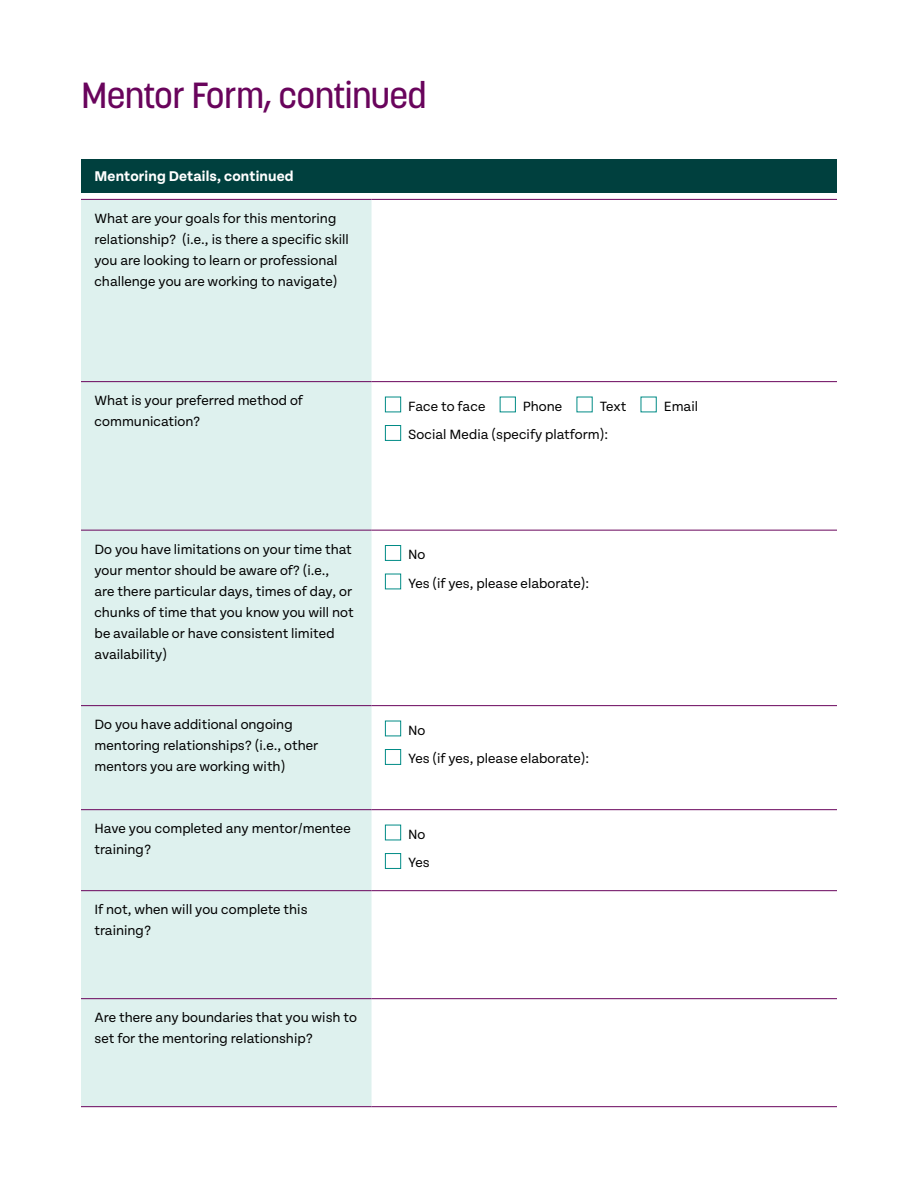
<style>
.page{position:relative;width:918px;height:1188px;background:#fff}
.page>*{position:absolute;margin:0;border:0;box-sizing:border-box;transform-origin:0 0}
.t1{font:500 36px "Korolev";letter-spacing:-.02em;color:#69045c}
.t2{font:700 15px "Tenon";letter-spacing:.01em;color:#fff}
.t3{font:14.25px/21px "Tenon";color:#000}
</style>
<div class="page">
<div style="left:81px;top:159px;width:756px;height:34px;background:#00403e"></div>
<div style="left:81px;top:200px;width:291px;height:906px;background:#def1ee"></div>
<hr style="left:81px;top:199px;width:291px;height:1px;background:#69045c">
<hr style="left:372px;top:199px;width:465px;height:1px;background:#69045c">
<hr style="left:81px;top:381px;width:291px;height:1px;background:#69045c">
<hr style="left:372px;top:381px;width:465px;height:1px;background:#69045c">
<hr style="left:81px;top:530px;width:291px;height:1px;background:#69045c">
<hr style="left:372px;top:530px;width:465px;height:1px;background:#69045c">
<hr style="left:81px;top:705px;width:291px;height:1px;background:#69045c">
<hr style="left:372px;top:705px;width:465px;height:1px;background:#69045c">
<hr style="left:81px;top:809px;width:291px;height:1px;background:#69045c">
<hr style="left:372px;top:809px;width:465px;height:1px;background:#69045c">
<hr style="left:81px;top:890px;width:291px;height:1px;background:#69045c">
<hr style="left:372px;top:890px;width:465px;height:1px;background:#69045c">
<hr style="left:81px;top:998px;width:291px;height:1px;background:#69045c">
<hr style="left:372px;top:998px;width:465px;height:1px;background:#69045c">
<hr style="left:81px;top:1106px;width:291px;height:1px;background:#69045c">
<hr style="left:372px;top:1106px;width:465px;height:1px;background:#69045c">
<div style="left:385px;top:397px;width:16px;height:15px;border:1px solid #008b86"></div>
<div style="left:500px;top:397px;width:16px;height:15px;border:1px solid #008b86"></div>
<div style="left:385px;top:425px;width:16px;height:16px;border:1px solid #008b86"></div>
<div style="left:385px;top:545px;width:16px;height:16px;border:1px solid #008b86"></div>
<div style="left:385px;top:574px;width:16px;height:15px;border:1px solid #008b86"></div>
<div style="left:385px;top:721px;width:16px;height:15px;border:1px solid #008b86"></div>
<div style="left:385px;top:749px;width:16px;height:16px;border:1px solid #008b86"></div>
<div style="left:385px;top:825px;width:16px;height:15px;border:1px solid #008b86"></div>
<div style="left:385px;top:853px;width:16px;height:16px;border:1px solid #008b86"></div>
<h1 class="t1" style="left:81px;top:73px;width:347px">Mentor Form, continued</h1>
<p class="t2" style="left:94px;top:168px;width:201px">Mentoring Details, continued</p>
<p class="t3" style="left:94px;top:208px;width:256px">What are your goals for this mentoring relationship? (i.e., is there a specific skill you are looking to learn or professional challenge you are working to navigate)</p>
<p class="t3" style="left:94px;top:390px;width:210px">What is your preferred method of communication?</p>
<p class="t3" style="left:408px;top:396px;width:79px">Face to face</p>
<p class="t3" style="left:523px;top:396px;width:41px">Phone</p>
<p class="t3" style="left:600px;top:396px;width:28px">Text</p>
<p class="t3" style="left:664px;top:396px;width:36px">Email</p>
<p class="t3" style="left:408px;top:424px;width:201px">Social Media (specify platform):</p>
<p class="t3" style="left:94px;top:539px;width:261px">Do you have limitations on your time that your mentor should be aware of? (i.e.,<br>are there particular days, times of day, or chunks of time that you know you will not be available or have consistent limited availability)</p>
<p class="t3" style="left:408px;top:541px;width:182px;line-height:28.5px">No<br>Yes (if yes, please elaborate):</p>
<p class="t3" style="left:94px;top:714px;width:225px">Do you have additional ongoing mentoring relationships? (i.e., other mentors you are working with)</p>
<p class="t3" style="left:408px;top:716px;width:182px;line-height:28.5px">No<br>Yes (if yes, please elaborate):</p>
<p class="t3" style="left:94px;top:818px;width:258px">Have you completed any mentor/mentee training?</p>
<p class="t3" style="left:408px;top:820px;width:23px;line-height:28.5px">No<br>Yes</p>
<p class="t3" style="left:94px;top:899px;width:215px">If not, when will you complete this training?</p>
<p class="t3" style="left:94px;top:1007px;width:264px">Are there any boundaries that you wish to set for the mentoring relationship?</p>
</div>
